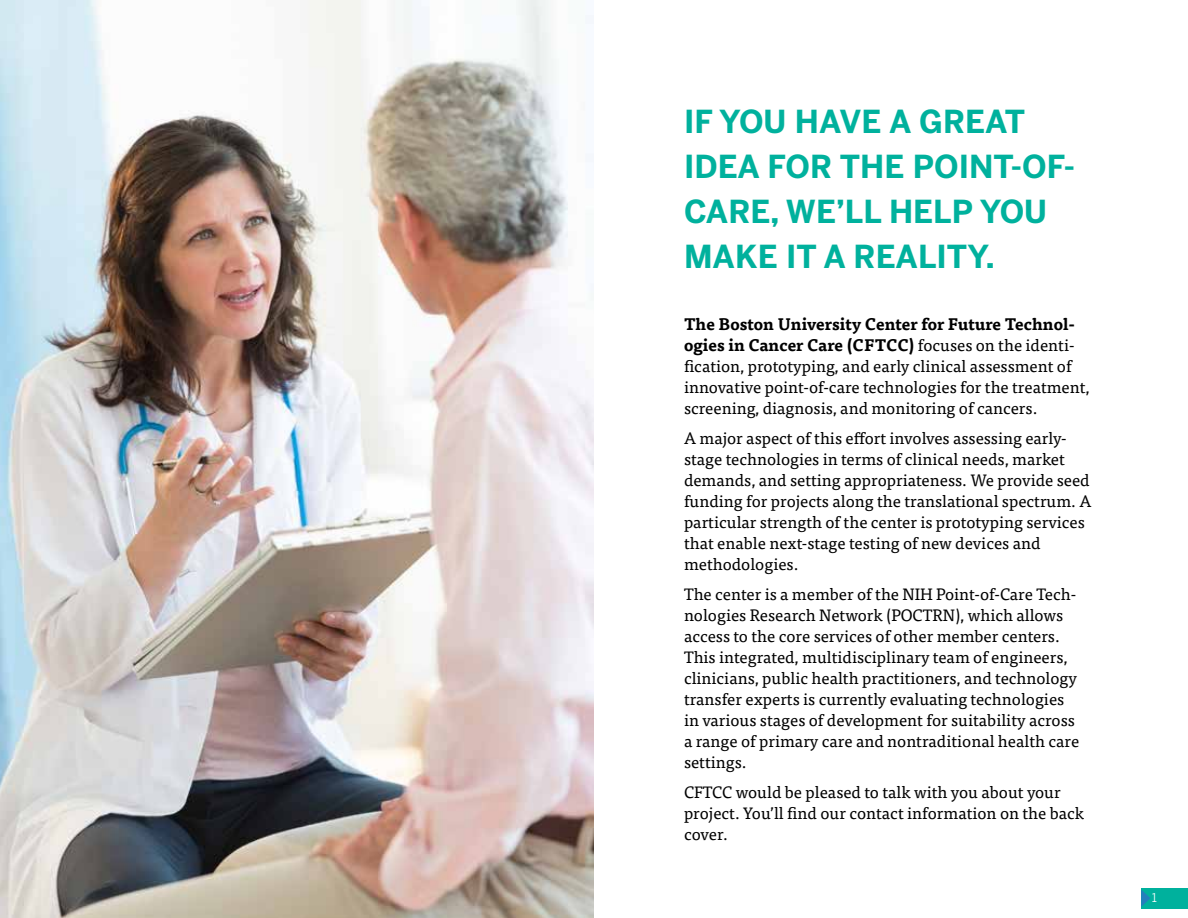
<style>
.page{position:relative;width:1188px;height:918px;background:#fff}
.page>*{position:absolute;margin:0;border:0;box-sizing:border-box;transform-origin:0 0}
.t1{font:700 31.5px/45px "Benton Sans";color:#00b19d}
.t2{font:16.5px/21px "Tisa OT";color:#000}
.t3{font:12px "Benton Sans";color:#fff}
.s1{font-weight:700}
</style>
<div class="page">
<div style="left:1141px;top:888px;width:47px;height:20px;background:#00b19d"></div>
<svg style="left:1141px;top:890px;width:9px;height:17px"></svg>
<img style="left:0;top:0;width:594px;height:918px">
<h1 class="t1" style="left:684px;top:98px;width:393px">IF YOU HAVE A GREAT<br>IDEA FOR THE POINT-OF-<br>CARE, WE’LL HELP YOU<br>MAKE IT A REALITY.</h1>
<p class="t2" style="left:684px;top:314px;width:407px"><span class="s1">The Boston University Center for Future Technol&shy;ogies in Cancer Care (CFTCC)</span> focuses on the identi&shy;fication, prototyping, and early clinical assessment of innovative point-of-care technologies for the treatment, screening, diagnosis, and monitoring of cancers.</p>
<p class="t2" style="left:684px;top:428px;width:409px">A major aspect of this effort involves assessing early&shy;stage technologies in terms of clinical needs, market demands, and setting appropriateness. We provide seed funding for projects along the translational spectrum. A particular strength of the center is prototyping services that enable next-stage testing of new devices and methodologies.</p>
<p class="t2" style="left:684px;top:584px;width:397px">The center is a member of the NIH Point-of-Care Tech&shy;nologies Research Network (POCTRN), which allows access to the core services of other member centers.<br>This integrated, multidisciplinary team of engineers, clinicians, public health practitioners, and technology transfer experts is currently evaluating technologies in various stages of development for suitability across a range of primary care and nontraditional health care settings.</p>
<p class="t2" style="left:684px;top:782px;width:402px">CFTCC would be pleased to talk with you about your project. You’ll find our contact information on the back cover.</p>
<p class="t3" style="left:1152px;top:891px;width:7px">1</p>
</div>
